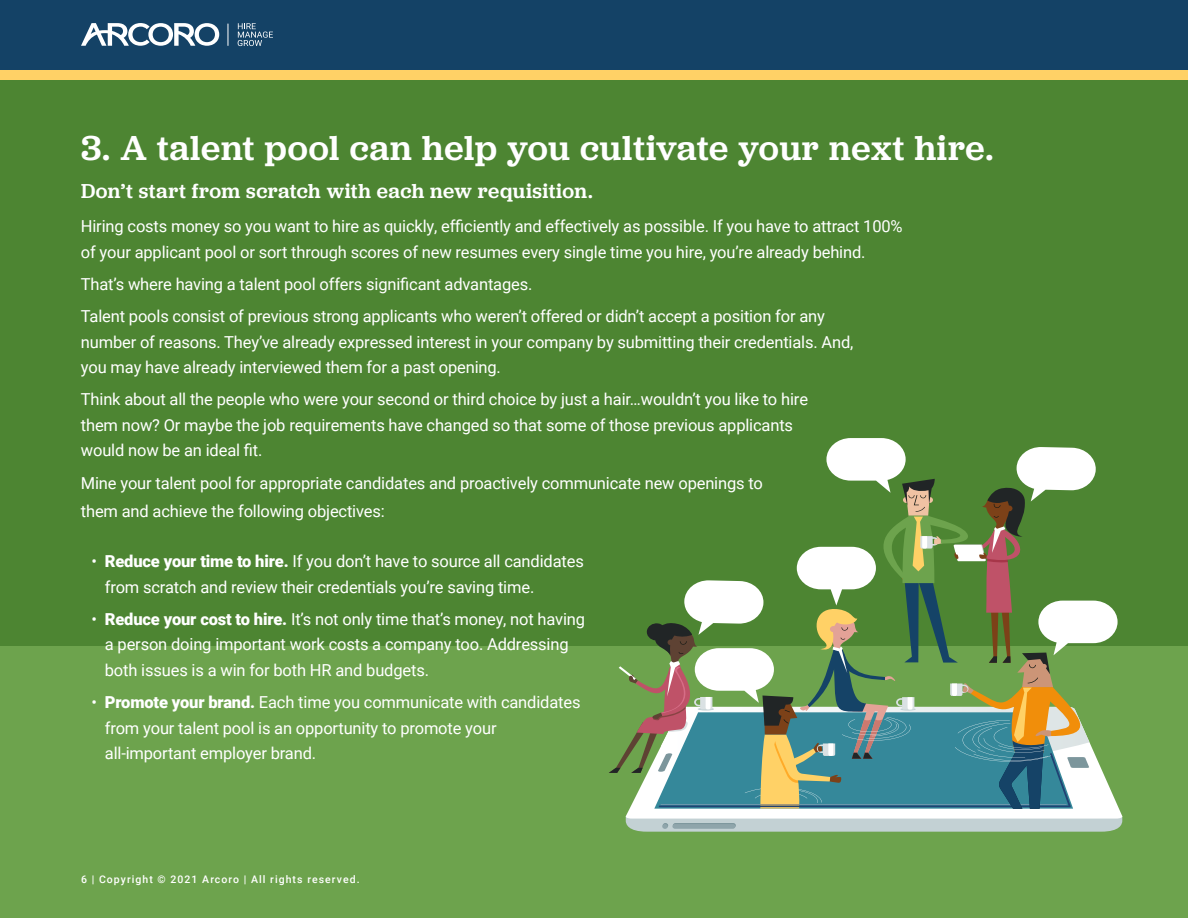
<style>
.page{position:relative;width:1188px;height:918px;background:#6da34d}
.page>*{position:absolute;margin:0;border:0;box-sizing:border-box;transform-origin:0 0}
.Blue_Section_Header{font:500 36px "Jubilat";letter-spacing:.02em;color:#fff}
.Green_subsection{font:500 21px "Jubilat";letter-spacing:.02em;color:#fff}
.Body_Style_1{font:16.5px/25.5px "Roboto";letter-spacing:-.01em;color:#fff}
.Bullet_long_text{font:16.5px/25.5px "Roboto";letter-spacing:-.01em;color:#fff}
.t1{font:500 10.5px "Roboto";letter-spacing:.1em;color:#fff}
.s1{font-weight:900}
</style>
<div class="page">
<div style="left:0;top:1px;width:1188px;height:645px;background:#4d8532"></div>
<svg style="left:609px;top:438px;width:513px;height:394px"></svg>
<div style="left:0;top:69px;width:1188px;height:11px;background:#ffd166"></div>
<div style="left:0;top:0;width:1188px;height:69px;background:#144266"></div>
<svg style="left:238px;top:23px;width:35px;height:23px"></svg>
<svg style="left:227px;top:24px;width:1px;height:21px"></svg>
<svg style="left:81px;top:23px;width:138px;height:23px"></svg>
<p class="Blue_Section_Header" style="left:81px;top:124px;width:914px">3. A talent pool can help you cultivate your next hire.</p>
<p class="Green_subsection" style="left:81px;top:178px;width:513px">Don’t start from scratch with each new requisition.</p>
<p class="Body_Style_1" style="left:81px;top:213px;width:823px">Hiring costs money so you want to hire as quickly, efficiently and effectively as possible. If you have to attract 100% of your applicant pool or sort through scores of new resumes every single time you hire, you’re already behind.</p>
<p class="Body_Style_1" style="left:81px;top:271px;width:453px">That’s where having a talent pool offers significant advantages.</p>
<p class="Body_Style_1" style="left:81px;top:303px;width:774px">Talent pools consist of previous strong applicants who weren’t offered or didn’t accept a position for any number of reasons. They’ve already expressed interest in your company by submitting their credentials. And, you may have already interviewed them for a past opening.</p>
<p class="Body_Style_1" style="left:81px;top:386px;width:729px">Think about all the people who were your second or third choice by just a hair…wouldn’t you like to hire them now? Or maybe the job requirements have changed so that some of those previous applicants would now be an ideal fit.</p>
<p class="Body_Style_1" style="left:81px;top:468px;width:684px;line-height:28.5px">Mine your talent pool for appropriate candidates and proactively communicate new openings to them and achieve the following objectives:</p>
<p class="Bullet_long_text" style="left:105px;top:548px;width:480px;text-indent:-13px">• <span class="s1">Reduce your time to hire.</span> If you don’t have to source all candidates from scratch and review their credentials you’re saving time.</p>
<p class="Bullet_long_text" style="left:105px;top:606px;width:482px;text-indent:-13px">• <span class="s1">Reduce your cost to hire.</span> It’s not only time that’s money, not having a person doing important work costs a company too. Addressing both issues is a win for both HR and budgets.</p>
<p class="Bullet_long_text" style="left:105px;top:689px;width:477px;text-indent:-13px">• <span class="s1">Promote your brand.</span> Each time you communicate with candidates from your talent pool is an opportunity to promote your all-important employer brand.</p>
<p class="t1" style="left:81px;top:872px;width:280px">6 | Copyright © 2021 Arcoro | All rights reserved.</p>
</div>
